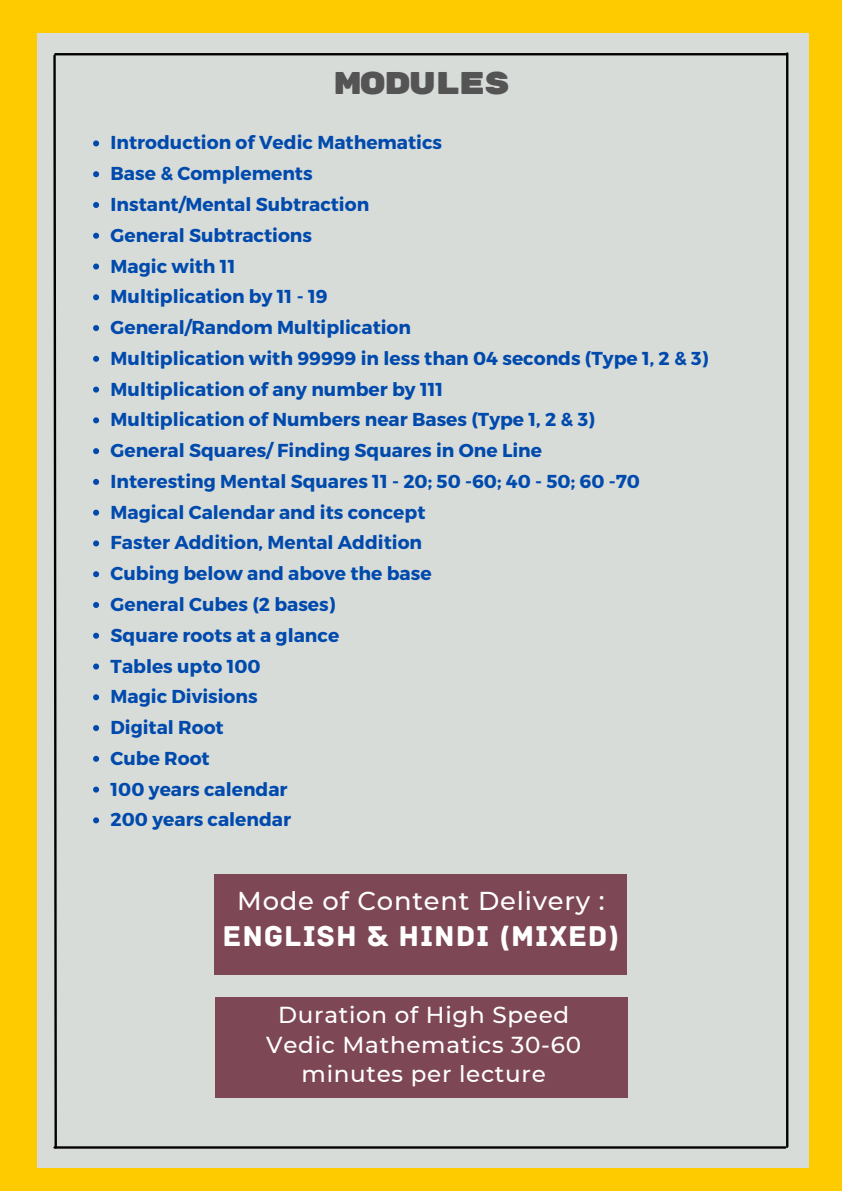
<style>
.page{position:relative;width:842px;height:1191px;background:#fff}
.page>*{position:absolute;margin:0;border:0;box-sizing:border-box;transform-origin:0 0}
.t1{font:31.3px "Rubik Mono One";letter-spacing:-.055em;color:#545454}
.t2{font:30.1px "Archive";letter-spacing:.03em;color:#fff}
.t3{font:500 25.8px "Montserrat";letter-spacing:.03em;color:#fff}
.t4{font:500 23px/29.6px "Montserrat";letter-spacing:.03em;color:#fff;text-align:center}
.t5{font:700 18.7px/30.8px "Montserrat";color:#004aad}
</style>
<div class="page">
<div style="left:0;top:0;width:842px;height:1190px;background:#fecb00"></div>
<div style="left:37px;top:33px;width:771px;height:1133px;background:#d8dcd8"></div>
<hr style="left:786px;top:53px;width:2px;height:1093px;background:#000">
<hr style="left:55px;top:53px;width:731px;height:2px;background:#000">
<hr style="left:55px;top:1146px;width:730px;height:2px;background:#000">
<svg style="left:53px;top:53px;width:5px;height:1096px"></svg>
<svg style="left:93px;top:140px;width:6px;height:6px"></svg>
<svg style="left:93px;top:171px;width:6px;height:6px"></svg>
<svg style="left:93px;top:202px;width:6px;height:6px"></svg>
<svg style="left:93px;top:233px;width:6px;height:6px"></svg>
<svg style="left:93px;top:263px;width:6px;height:6px"></svg>
<svg style="left:93px;top:294px;width:6px;height:6px"></svg>
<svg style="left:93px;top:325px;width:6px;height:6px"></svg>
<svg style="left:93px;top:356px;width:6px;height:6px"></svg>
<svg style="left:93px;top:386px;width:6px;height:6px"></svg>
<svg style="left:93px;top:417px;width:6px;height:6px"></svg>
<svg style="left:93px;top:448px;width:6px;height:6px"></svg>
<svg style="left:93px;top:479px;width:6px;height:6px"></svg>
<svg style="left:93px;top:509px;width:6px;height:6px"></svg>
<svg style="left:93px;top:540px;width:6px;height:6px"></svg>
<svg style="left:93px;top:571px;width:6px;height:6px"></svg>
<svg style="left:93px;top:602px;width:6px;height:6px"></svg>
<svg style="left:93px;top:632px;width:6px;height:6px"></svg>
<svg style="left:93px;top:663px;width:6px;height:6px"></svg>
<svg style="left:93px;top:694px;width:6px;height:6px"></svg>
<svg style="left:93px;top:725px;width:6px;height:6px"></svg>
<svg style="left:93px;top:755px;width:6px;height:6px"></svg>
<svg style="left:93px;top:786px;width:6px;height:6px"></svg>
<svg style="left:93px;top:817px;width:6px;height:6px"></svg>
<div style="left:215px;top:874px;width:412px;height:101px;background:#7e4755"></div>
<div style="left:215px;top:996px;width:412px;height:101px;background:#7e4755"></div>
<h1 class="t1" style="left:335px;top:65px;width:177px">MODULES</h1>
<p class="t5" style="left:111px;top:126px;width:599px">Introduction of Vedic Mathematics<br>Base &amp; Complements<br>Instant/Mental Subtraction<br>General Subtractions<br>Magic with 11<br>Multiplication by 11 - 19<br>General/Random Multiplication<br>Multiplication with 99999 in less than 04 seconds (Type 1, 2 &amp; 3)<br>Multiplication of any number by 111<br>Multiplication of Numbers near Bases (Type 1, 2 &amp; 3)<br>General Squares/ Finding Squares in One Line<br>Interesting Mental Squares 11 - 20; 50 -60; 40 - 50; 60 -70<br>Magical Calendar and its concept<br>Faster Addition, Mental Addition<br>Cubing below and above the base<br>General Cubes (2 bases)<br>Square roots at a glance<br>Tables upto 100<br>Magic Divisions<br>Digital Root<br>Cube Root<br>100 years calendar<br>200 years calendar</p>
<h3 class="t3" style="left:237px;top:884px;width:369px">Mode of Content Delivery :</h3>
<h2 class="t2" style="left:223px;top:918px;width:398px">ENGLISH &amp; HINDI (MIXED)</h2>
<p class="t4" style="left:266px;top:999px;width:316px">Duration of High Speed<br>Vedic Mathematics 30-60 minutes per lecture</p>
</div>
